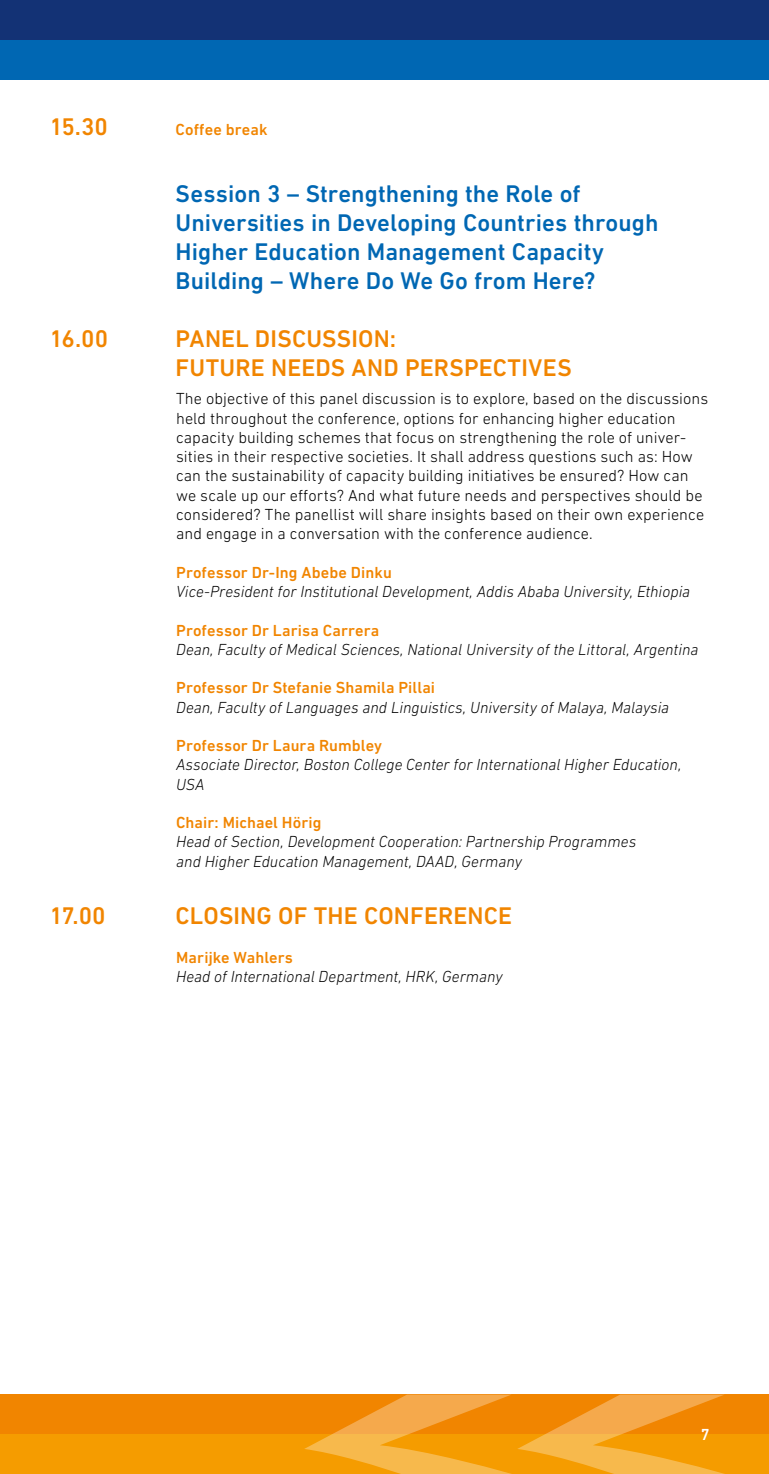
<style>
.page{position:relative;width:769px;height:1474px;background:#fff}
.page>*{position:absolute;margin:0;border:0;box-sizing:border-box;transform-origin:0 0}
.t1{font:500 24.5px/28.9px "DIN Next LT Pro";letter-spacing:.005em;color:#0067b3}
.t2{font:500 24.5px "DIN Next LT Pro";letter-spacing:.005em;color:#f18500}
.t3{font:300 16.28px/19.2px "DIN Next LT Pro";letter-spacing:.005em;color:#000}
.t4{font:italic 300 16.28px/19.2px "DIN Next LT Pro";color:#000}
.t5{font:500 16.28px "DIN Next LT Pro";letter-spacing:.01em;color:#f18500}
.t6{font:500 16.28px "DIN Next LT Pro";color:#fff}
</style>
<div class="page">
<div style="left:0;top:1394px;width:769px;height:55px;background:#f18500"></div>
<div style="left:0;top:1434px;width:769px;height:39px;background:#f59c00"></div>
<svg style="left:304px;top:1394px;width:420px;height:79px"></svg>
<div style="left:0;top:25px;width:769px;height:54px;background:#0067b3"></div>
<div style="left:0;top:0;width:769px;height:40px;background:#133275"></div>
<h1 class="t2" style="left:50px;top:112px;width:60px">15.30</h1>
<p class="t5" style="left:176px;top:120px;width:93px">Coffee break</p>
<h1 class="t1" style="left:176px;top:179px;width:406px">Session 3 – Strengthening the Role of</h1>
<h1 class="t1" style="left:50px;top:208px;width:72px">U</h1>
<h1 class="t1" style="left:176px;top:208px;width:484px;text-indent:16px">niversities in Developing Countries through<br>Higher Education Management Capacity<br>Building – Where Do We Go from Here?</h1>
<h1 class="t2" style="left:50px;top:324px;width:101px">16.00 P</h1>
<h1 class="t2" style="left:189px;top:324px;width:104px">anel Discuss</h1>
<h1 class="t2" style="left:351px;top:324px;width:46px">ion:</h1>
<h1 class="t2" style="left:50px;top:353px;width:53px">Fu</h1>
<h1 class="t2" style="left:206px;top:353px;width:365px">ture Needs and Perspectives</h1>
<p class="t3" style="left:176px;top:389px;width:534px">The objective of this panel discussion is to explore, based on the discussions held throughout the conference, options for enhancing higher education capacity building schemes that focus on strengthening the role of univer&shy;sities in their respective societies. It shall address questions such as: How can the sustainability of capacity building initiatives be ensured? How can we scale up our efforts? And what future needs and perspectives should be considered? The panellist will share insights based on their own experience and engage in a conversation with the conference audience.</p>
<p class="t5" style="left:176px;top:563px;width:217px">Professor Dr-Ing Abebe Dinku</p>
<p class="t4" style="left:176px;top:581px;width:516px">Vice-President for Institutional Development, Addis Ababa University, Ethiopia</p>
<p class="t5" style="left:176px;top:620px;width:205px">Professor Dr Larisa Carrera</p>
<p class="t4" style="left:176px;top:639px;width:524px">Dean, Faculty of Medical Sciences, National University of the Littoral, Argentina</p>
<p class="t5" style="left:176px;top:678px;width:260px">Professor Dr Stefanie Shamila Pillai</p>
<p class="t4" style="left:176px;top:697px;width:495px">Dean, Faculty of Languages and Linguistics, University of Malaya, Malaysia</p>
<p class="t5" style="left:176px;top:736px;width:208px">Professor Dr Laura Rumbley</p>
<p class="t4" style="left:176px;top:755px;width:507px">Associate Director, Boston College Center for International Higher Education,<br>USA</p>
<p class="t5" style="left:176px;top:813px;width:147px">Chair: Michael Hörig</p>
<p class="t4" style="left:176px;top:832px;width:462px">Head of Section, Development Cooperation: Partnership Programmes and Higher Education Management, DAAD, Germany</p>
<h1 class="t2" style="left:50px;top:901px;width:58px">17.00</h1>
<h1 class="t2" style="left:176px;top:901px;width:338px">Closing of the Conference</h1>
<p class="t5" style="left:176px;top:948px;width:118px">Marijke Wahlers</p>
<p class="t4" style="left:176px;top:966px;width:328px">Head of International Department, HRK, Germany</p>
<p class="t6" style="left:701px;top:1425px;width:10px">7</p>
</div>
